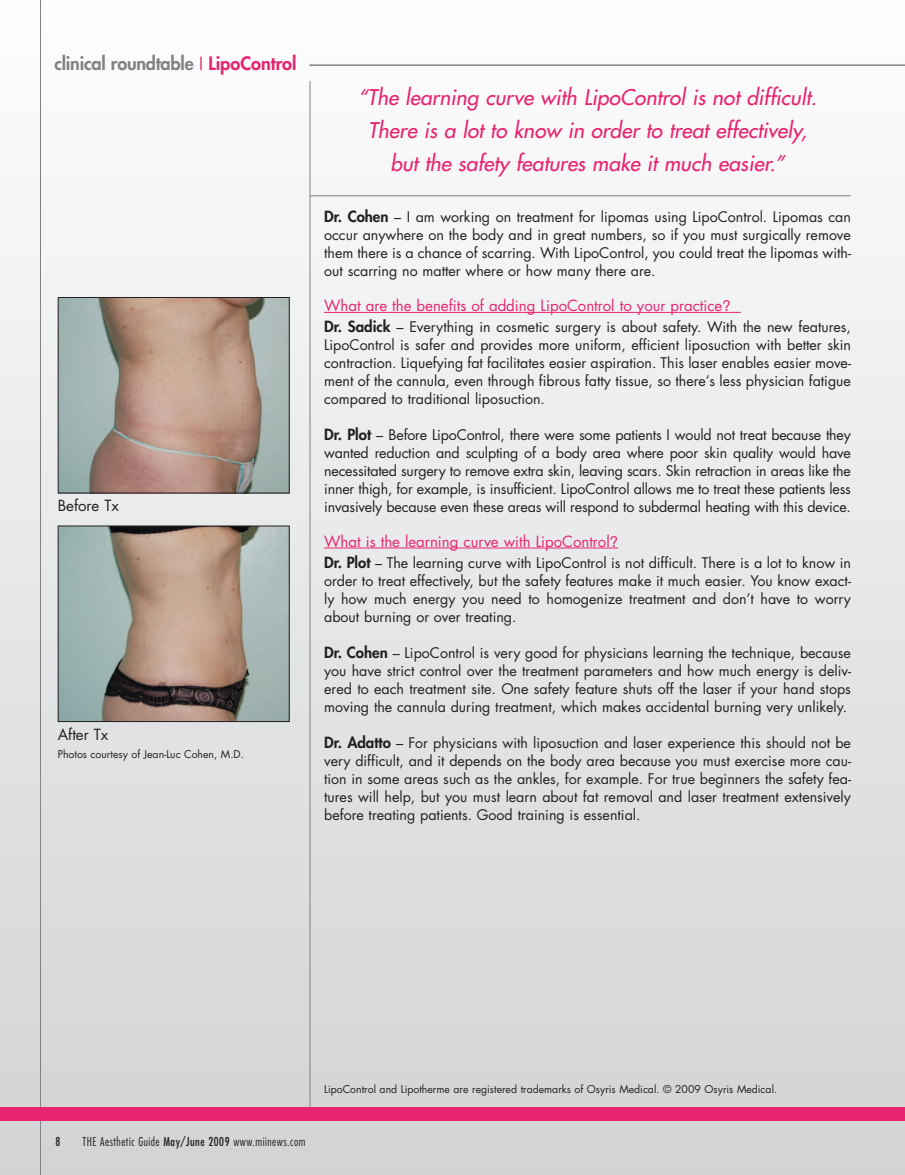
<style>
.page{position:relative;width:905px;height:1175px;background:#fff}
.page>*{position:absolute;margin:0;border:0;box-sizing:border-box;transform-origin:0 0}
.t1{font:italic 21px/33px "Futura";letter-spacing:.005em;color:#e82470;text-align:center}
.t2{font:800 18px "Futura";letter-spacing:-.01em;color:#808285}
.t3{font:15px "Futura";color:#e82470}
.t4{font:15px "Futura";color:#231f20}
.t5{font:14.25px/18px "Futura";color:#231f20;text-align:justify}
.t6{font:300 condensed 12px "Futura";letter-spacing:.04em;color:#231f20}
.t7{font:condensed 12px "Futura";color:#231f20}
.t8{font:10.5px "Futura";color:#231f20}
.s1{font-family:"Helvetica";font-weight:400;color:#e82470}
.s2{color:#e82470}
.s3{font-weight:800;font-size:15px}
.s4{font-family:"Helvetica Neue"}
.s5{font-weight:400}
</style>
<div class="page">
<img style="left:0;top:81px;width:904px;height:1093px">
<hr style="left:309px;top:81px;width:1px;height:1026px;background:#808285">
<hr style="left:310px;top:195px;width:540px;height:1px;background:#808285">
<hr style="left:324px;top:312px;width:398px;height:1px;background:#e82470">
<svg style="left:722px;top:312px;width:18px;height:1px"></svg>
<hr style="left:324px;top:547px;width:285px;height:1px;background:#e82470">
<hr style="left:309px;top:64px;width:595px;height:2px;background:#808285">
<hr style="left:40px;top:0;width:1px;height:1174px;background:#808285">
<div style="left:0;top:1107px;width:904px;height:13px;background:#e82470"></div>
<img style="left:60px;top:299px;width:227px;height:192px">
<div style="left:58px;top:297px;width:231px;height:196px;border:1px solid #231f20"></div>
<img style="left:60px;top:527px;width:227px;height:193px">
<div style="left:58px;top:525px;width:231px;height:197px;border:1px solid #231f20"></div>
<p class="t2" style="left:54px;top:55px;width:243px">clinical roundtable <span class="s1">|</span> <span class="s2">LipoControl</span></p>
<p class="t4" style="left:58px;top:498px;width:63px">Before Tx</p>
<p class="t4" style="left:58px;top:727px;width:52px">After Tx</p>
<p class="t8" style="left:58px;top:749px;width:188px">Photos courtesy of Jean-Luc Cohen, M.D.</p>
<h1 class="t1" style="left:358px;top:82px;width:460px">“The learning curve with LipoControl is not difficult.<br>There is a lot to know in order to treat effectively, but the safety features make it much easier.”</h1>
<p class="t5" style="left:324px;top:209px;width:528px"><span class="s3">Dr. Cohen</span> – I am working on treatment for lipomas using LipoControl. Lipomas can occur anywhere on the body and in great numbers, so if you must surgically remove them there is a chance of scarring. With LipoControl, you could treat the lipomas with&shy;out scarring no matter where or how many there are.</p>
<p class="t3" style="left:324px;top:298px;width:408px">What are the benefits of adding LipoControl to your practice<span class="s4">?</span></p>
<p class="t5" style="left:324px;top:319px;width:528px"><span class="s3">Dr. Sadick</span> – Everything in cosmetic surgery is about safety. With the new features, LipoControl is safer and provides more uniform, efficient liposuction with better skin contraction. Liquefying fat facilitates easier aspiration. This laser enables easier move&shy;ment of the cannula, even through fibrous fatty tissue, so there’s less physician fatigue compared to traditional liposuction.</p>
<p class="t5" style="left:324px;top:427px;width:528px"><span class="s3">Dr. Plot</span> – Before LipoControl, there were some patients I would not treat because they wanted reduction and sculpting of a body area where poor skin quality would have necessitated surgery to remove extra skin, leaving scars. Skin retraction in areas like the inner thigh, for example, is insufficient. LipoControl allows me to treat these patients less invasively because even these areas will respond to subdermal heating with this device.</p>
<p class="t3" style="left:324px;top:534px;width:295px">What is the learning curve with LipoControl<span class="s4">?</span></p>
<p class="t5" style="left:324px;top:554px;width:528px"><span class="s3">Dr. Plot</span> – The learning curve with LipoControl is not difficult. There is a lot to know in order to treat effectively, but the safety features make it much easier. You know exact&shy;ly how much energy you need to homogenize treatment and don’t have to worry about burning or over treating.</p>
<p class="t5" style="left:324px;top:644px;width:528px"><span class="s3">Dr. Cohen</span> – LipoControl is very good for physicians learning the technique, because you have strict control over the treatment parameters and how much energy is deliv&shy;ered to each treatment site. One safety feature shuts off the laser if your hand stops moving the cannula during treatment, which makes accidental burning very unlikely.</p>
<p class="t5" style="left:324px;top:734px;width:528px"><span class="s3">Dr. Adatto</span> – For physicians with liposuction and laser experience this should not be very difficult, and it depends on the body area because you must exercise more cau&shy;tion in some areas such as the ankles, for example. For true beginners the safety fea&shy;tures will help, but you must learn about fat removal and laser treatment extensively before treating patients. Good training is essential.</p>
<p class="t7" style="left:55px;top:1135px;width:6px">8</p>
<p class="t6" style="left:82px;top:1136px;width:224px">THE Aesthetic Guide <span class="s5">May/June 2009</span> www.miinews.com</p>
<p class="t8" style="left:324px;top:1084px;width:454px">LipoControl and Lipotherme are registered trademarks of Osyris Medical. © 2009 Osyris Medical.</p>
</div>
